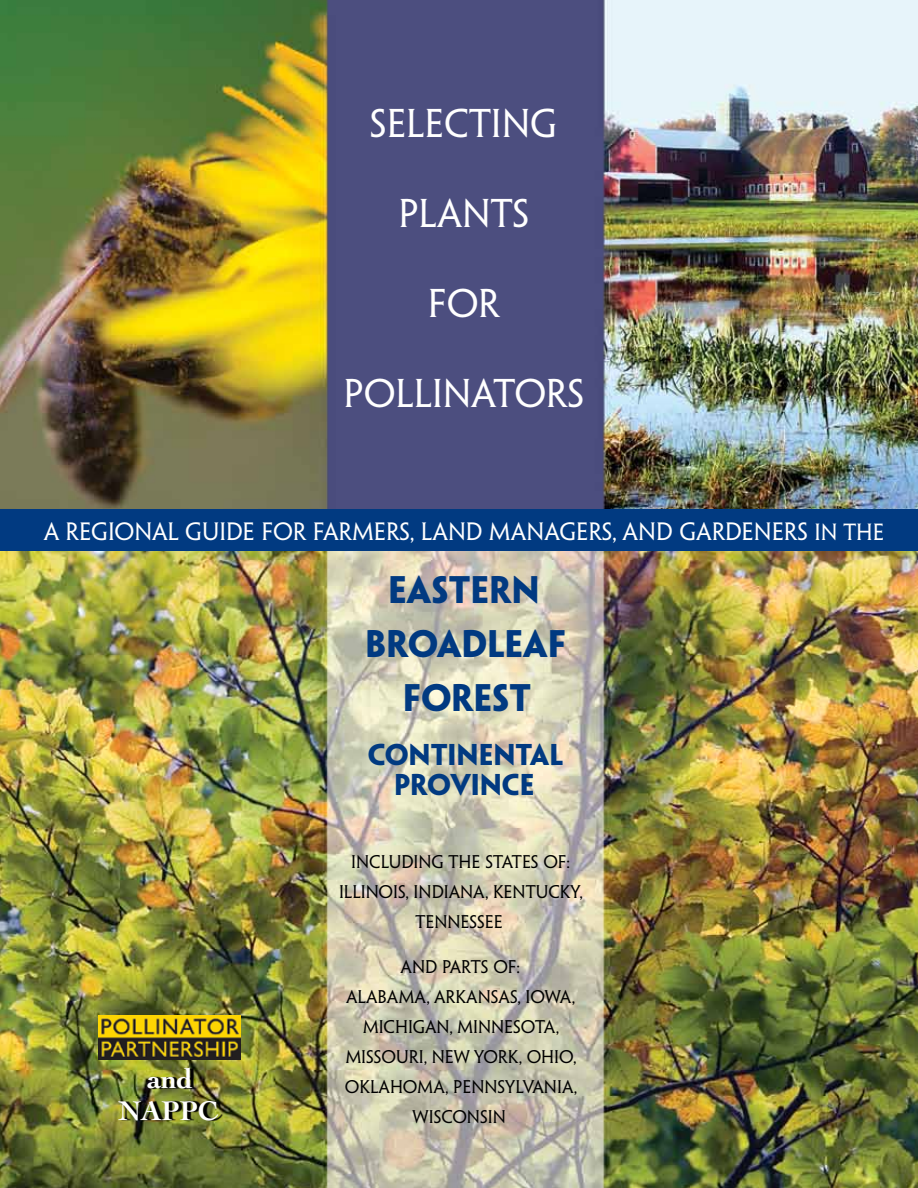
<style>
.page{position:relative;width:918px;height:1188px;background:#fff}
.page>*{position:absolute;margin:0;border:0;box-sizing:border-box;transform-origin:0 0}
.t1{font:36px "Penumbra MM 365 500";color:#fff}
.t2{font:34.5px/54px "Penumbra MM 725 0";letter-spacing:.015em;color:#013a81;text-align:center}
.t3{font:700 28.5px/31.5px "Cochin";letter-spacing:-.005em;color:#fff;text-align:center}
.t4{font:27px/30px "Penumbra MM 725 0";letter-spacing:.02em;color:#013a81;text-align:center}
.t5{font:22.5px "Penumbra MM 365 500";color:#fff}
.t6{font:16.5px/30px "Penumbra MM 365 500";color:#000;text-align:center}
.s1{font-size:21px}
</style>
<div class="page">
<img style="left:0;top:0;width:918px;height:1188px">
<div style="left:0;top:509px;width:918px;height:41px;background:#013a81"></div>
<img style="left:121px;top:1067px;width:101px;height:54px">
<img style="left:99px;top:1015px;width:142px;height:45px">
<h1 class="t1" style="left:370px;top:103px;width:189px">SELECTING</h1>
<h1 class="t1" style="left:398px;top:193px;width:133px">PLANTS</h1>
<h1 class="t1" style="left:428px;top:283px;width:73px">FOR</h1>
<h1 class="t1" style="left:344px;top:373px;width:242px">POLLINATORS</h1>
<h3 class="t5" style="left:44px;top:519px;width:842px">A REGIONAL GUIDE FOR FARMERS, LAND MANAGERS, AND GARDENERS <span class="s1">IN THE</span></h3>
<h2 class="t2" style="left:365px;top:563px;width:202px">EASTERN<br>BROADLEAF<br>FOREST</h2>
<h3 class="t4" style="left:368px;top:740px;width:197px">CONTINENTAL<br>PROVINCE</h3>
<h3 class="t3" style="left:119px;top:1063px;width:101px">and<br>NAPPC</h3>
<p class="t6" style="left:339px;top:847px;width:246px">INCLUDING THE STATES OF:<br>ILLINOIS, INDIANA, KENTUCKY,<br>TENNESSEE</p>
<p class="t6" style="left:345px;top:952px;width:234px">AND PARTS OF:<br>ALABAMA, ARKANSAS, IOWA,<br>MICHIGAN, MINNESOTA,<br>MISSOURI, NEW YORK, OHIO,<br>OKLAHOMA, PENNSYLVANIA,<br>WISCONSIN</p>
</div>
